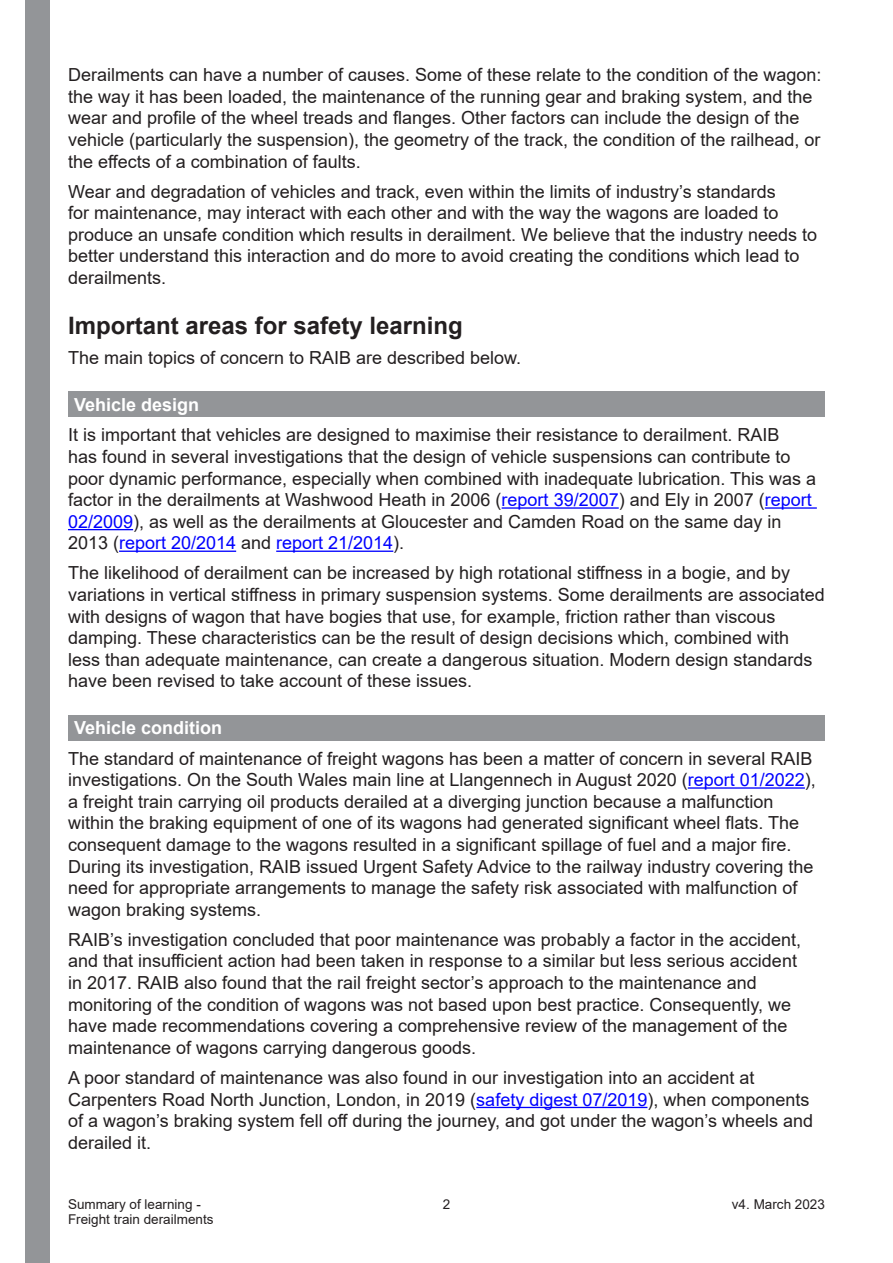
<style>
.page{position:relative;width:893px;height:1263px;background:#fff}
.page>*{position:absolute;margin:0;border:0;box-sizing:border-box;transform-origin:0 0}
.t1{font:700 24px "Arial";color:#231f20}
.Heading_1{font:18px/21.6px "Arial";color:#231f20}
.t2{font:700 18px "Arial";color:#fff}
.t3{font:13.5px "Arial";color:#231f20}
.s1{color:#00f}
</style>
<div class="page">
<div style="left:26px;top:0;width:24px;height:1263px;background:#939598"></div>
<hr style="left:502px;top:507px;width:117px;height:2px;background:#00f">
<hr style="left:765px;top:507px;width:52px;height:2px;background:#00f">
<hr style="left:68px;top:529px;width:65px;height:1px;background:#00f">
<hr style="left:119px;top:551px;width:117px;height:1px;background:#00f">
<hr style="left:276px;top:551px;width:117px;height:1px;background:#00f">
<hr style="left:688px;top:787px;width:117px;height:2px;background:#00f">
<hr style="left:476px;top:1107px;width:171px;height:1px;background:#00f">
<div style="left:68px;top:391px;width:757px;height:26px;background:#939598"></div>
<div style="left:68px;top:715px;width:757px;height:25px;background:#939598"></div>
<p class="Heading_1" style="left:68px;top:64px;width:755px">Derailments can have a number of causes. Some of these relate to the condition of the wagon: the way it has been loaded, the maintenance of the running gear and braking system, and the wear and profile of the wheel treads and flanges. Other factors can include the design of the vehicle (particularly the suspension), the geometry of the track, the condition of the railhead, or the effects of a combination of faults.</p>
<p class="Heading_1" style="left:68px;top:180px;width:751px">Wear and degradation of vehicles and track, even within the limits of industry’s standards<br>for maintenance, may interact with each other and with the way the wagons are loaded to produce an unsafe condition which results in derailment. We believe that the industry needs to better understand this interaction and do more to avoid creating the conditions which lead to derailments.</p>
<p class="t1" style="left:68px;top:309px;width:396px">Important areas for safety learning</p>
<p class="Heading_1" style="left:68px;top:347px;width:455px">The main topics of concern to RAIB are described below.</p>
<p class="t2" style="left:74px;top:392px;width:127px">Vehicle design</p>
<p class="Heading_1" style="left:68px;top:424px;width:750px">It is important that vehicles are designed to maximise their resistance to derailment. RAIB<br>has found in several investigations that the design of vehicle suspensions can contribute to poor dynamic performance, especially when combined with inadequate lubrication. This was a factor in the derailments at Washwood Heath in 2006 (<span class="s1">report 39/2007</span>) and Ely in 2007 (<span class="s1">report 02/2009</span>), as well as the derailments at Gloucester and Camden Road on the same day in 2013 (<span class="s1">report 20/2014</span> and <span class="s1">report 21/2014</span>).</p>
<p class="Heading_1" style="left:68px;top:562px;width:758px">The likelihood of derailment can be increased by high rotational stiffness in a bogie, and by variations in vertical stiffness in primary suspension systems. Some derailments are associated with designs of wagon that have bogies that use, for example, friction rather than viscous damping. These characteristics can be the result of design decisions which, combined with less than adequate maintenance, can create a dangerous situation. Modern design standards have been revised to take account of these issues.</p>
<p class="t2" style="left:74px;top:715px;width:150px">Vehicle condition</p>
<p class="Heading_1" style="left:68px;top:747px;width:749px">The standard of maintenance of freight wagons has been a matter of concern in several RAIB investigations. On the South Wales main line at Llangennech in August 2020 (<span class="s1">report 01/2022</span>), a freight train carrying oil products derailed at a diverging junction because a malfunction within the braking equipment of one of its wagons had generated significant wheel flats. The consequent damage to the wagons resulted in a significant spillage of fuel and a major fire.<br>During its investigation, RAIB issued Urgent Safety Advice to the railway industry covering the need for appropriate arrangements to manage the safety risk associated with malfunction of wagon braking systems.</p>
<p class="Heading_1" style="left:68px;top:928px;width:735px">RAIB’s investigation concluded that poor maintenance was probably a factor in the accident, and that insufficient action had been taken in response to a similar but less serious accident in 2017. RAIB also found that the rail freight sector’s approach to the maintenance and monitoring of the condition of wagons was not based upon best practice. Consequently, we have made recommendations covering a comprehensive review of the management of the maintenance of wagons carrying dangerous goods.</p>
<p class="Heading_1" style="left:68px;top:1067px;width:747px">A poor standard of maintenance was also found in our investigation into an accident at Carpenters Road North Junction, London, in 2019 (<span class="s1">safety digest 07/2019</span>), when components of a wagon’s braking system fell off during the journey, and got under the wagon’s wheels and derailed it.</p>
<p class="t3" style="left:68px;top:1195px;width:134px">Summary of learning -</p>
<p class="t3" style="left:443px;top:1195px;width:9px">2</p>
<p class="t3" style="left:68px;top:1210px;width:147px">Freight train derailments</p>
<p class="t3" style="left:732px;top:1195px;width:95px">v4. March 2023</p>
</div>
